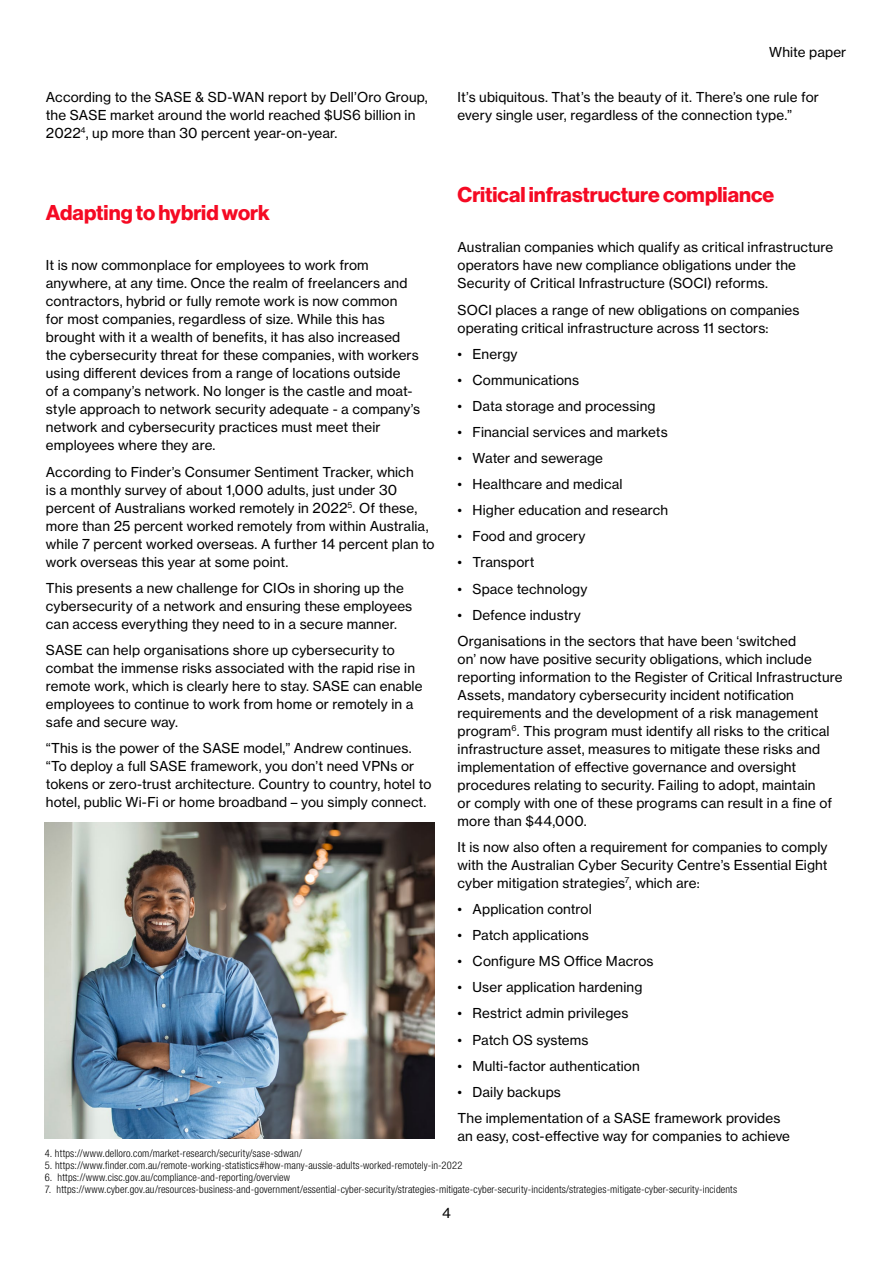
<style>
.page{position:relative;width:893px;height:1263px;background:#fff}
.page>*{position:absolute;margin:0;border:0;box-sizing:border-box;transform-origin:0 0}
.t1{font:700 21px "Verizon NHGDS";color:#f50a23}
.t2{font:13.5px/18px "Verizon NHGTX";letter-spacing:.01em;color:#000}
.t3{font:300 condensed 10.5px "Helvetica Neue LT Std";letter-spacing:.015em;color:#000}
</style>
<div class="page">
<img style="left:45px;top:822px;width:390px;height:317px">
<p class="t2" style="left:46px;top:88px;width:383px">According to the SASE &amp; SD-WAN report by Dell’Oro Group, the SASE market around the world reached $US6 billion in<br>2022<sup>4</sup>, up more than 30 percent year-on-year.</p>
<h1 class="t1" style="left:46px;top:201px;width:225px">Adapting to hybrid work</h1>
<p class="t2" style="left:46px;top:256px;width:376px">It is now commonplace for employees to work from anywhere, at any time. Once the realm of freelancers and contractors, hybrid or fully remote work is now common<br>for most companies, regardless of size. While this has brought with it a wealth of benefits, it has also increased the cybersecurity threat for these companies, with workers using different devices from a range of locations outside<br>of a company’s network. No longer is the castle and moat&shy;style approach to network security adequate - a company’s network and cybersecurity practices must meet their employees where they are.</p>
<p class="t2" style="left:46px;top:462px;width:390px">According to Finder’s Consumer Sentiment Tracker, which<br>is a monthly survey of about 1,000 adults, just under 30 percent of Australians worked remotely in 2022<sup>5</sup>. Of these, more than 25 percent worked remotely from within Australia, while 7 percent worked overseas. A further 14 percent plan to work overseas this year at some point.</p>
<p class="t2" style="left:46px;top:578px;width:368px">This presents a new challenge for CIOs in shoring up the cybersecurity of a network and ensuring these employees can access everything they need to in a secure manner.</p>
<p class="t2" style="left:46px;top:641px;width:378px">SASE can help organisations shore up cybersecurity to combat the immense risks associated with the rapid rise in remote work, which is clearly here to stay. SASE can enable employees to continue to work from home or remotely in a safe and secure way.</p>
<p class="t2" style="left:46px;top:739px;width:387px">“This is the power of the SASE model,” Andrew continues. “To deploy a full SASE framework, you don’t need VPNs or tokens or zero-trust architecture. Country to country, hotel to hotel, public Wi-Fi or home broadband – you simply connect.</p>
<p class="t2" style="left:769px;top:43px;width:79px">White paper</p>
<p class="t2" style="left:458px;top:88px;width:363px">It’s ubiquitous. That’s the beauty of it. There’s one rule for every single user, regardless of the connection type.”</p>
<h1 class="t1" style="left:458px;top:183px;width:318px">Critical infrastructure compliance</h1>
<p class="t2" style="left:458px;top:238px;width:377px">Australian companies which qualify as critical infrastructure operators have new compliance obligations under the<br>Security of Critical Infrastructure (SOCI) reforms.</p>
<p class="t2" style="left:458px;top:300px;width:343px">SOCI places a range of new obligations on companies operating critical infrastructure across 11 sectors:</p>
<p class="t2" style="left:458px;top:344px;width:62px">• Energy</p>
<p class="t2" style="left:458px;top:371px;width:123px">• Communications</p>
<p class="t2" style="left:458px;top:397px;width:199px">• Data storage and processing</p>
<p class="t2" style="left:458px;top:423px;width:212px">• Financial services and markets</p>
<p class="t2" style="left:458px;top:449px;width:147px">• Water and sewerage</p>
<p class="t2" style="left:458px;top:475px;width:166px">• Healthcare and medical</p>
<p class="t2" style="left:458px;top:501px;width:212px">• Higher education and research</p>
<p class="t2" style="left:458px;top:527px;width:129px">• Food and grocery</p>
<p class="t2" style="left:458px;top:553px;width:79px">• Transport</p>
<p class="t2" style="left:458px;top:579px;width:131px">• Space technology</p>
<p class="t2" style="left:458px;top:601px;width:340px;line-height:26.1px">• Defence industry<br>Organisations in the sectors that have been ‘switched</p>
<p class="t2" style="left:458px;top:649px;width:386px">on’ now have positive security obligations, which include reporting information to the Register of Critical Infrastructure Assets, mandatory cybersecurity incident notification requirements and the development of a risk management program<sup>6</sup>. This program must identify all risks to the critical infrastructure asset, measures to mitigate these risks and implementation of effective governance and oversight procedures relating to security. Failing to adopt, maintain<br>or comply with one of these programs can result in a fine of more than $44,000.</p>
<p class="t2" style="left:458px;top:838px;width:371px;text-align:justify">It is now also often a requirement for companies to comply with the Australian Cyber Security Centre’s Essential Eight cyber mitigation strategies<sup>7</sup>, which are:</p>
<p class="t2" style="left:458px;top:900px;width:136px">• Application control</p>
<p class="t2" style="left:458px;top:926px;width:133px">• Patch applications</p>
<p class="t2" style="left:458px;top:952px;width:198px">• Configure MS Office Macros</p>
<p class="t2" style="left:458px;top:978px;width:186px">• User application hardening</p>
<p class="t2" style="left:458px;top:1004px;width:172px">• Restrict admin privileges</p>
<p class="t2" style="left:458px;top:1030px;width:132px">• Patch OS systems</p>
<p class="t2" style="left:458px;top:1056px;width:184px">• Multi-factor authentication</p>
<p class="t2" style="left:458px;top:1078px;width:324px;line-height:26.1px">• Daily backups<br>The implementation of a SASE framework provides</p>
<p class="t2" style="left:458px;top:1127px;width:334px">an easy, cost-effective way for companies to achieve</p>
<p class="t3" style="left:45px;top:1147px;width:259px">4. https://www.delloro.com/market-research/security/sase-sdwan/</p>
<p class="t3" style="left:45px;top:1159px;width:419px">5. https://www.finder.com.au/remote-working-statistics#how-many-aussie-adults-worked-remotely-in-2022</p>
<p class="t3" style="left:45px;top:1171px;width:247px">6. https://www.cisc.gov.au/compliance-and-reporting/overview</p>
<p class="t3" style="left:45px;top:1183px;width:694px">7. https://www.cyber.gov.au/resources-business-and-government/essential-cyber-security/strategies-mitigate-cyber-security-incidents/strategies-mitigate-cyber-security-incidents</p>
<p class="t2" style="left:442px;top:1203px;width:10px">4</p>
</div>
